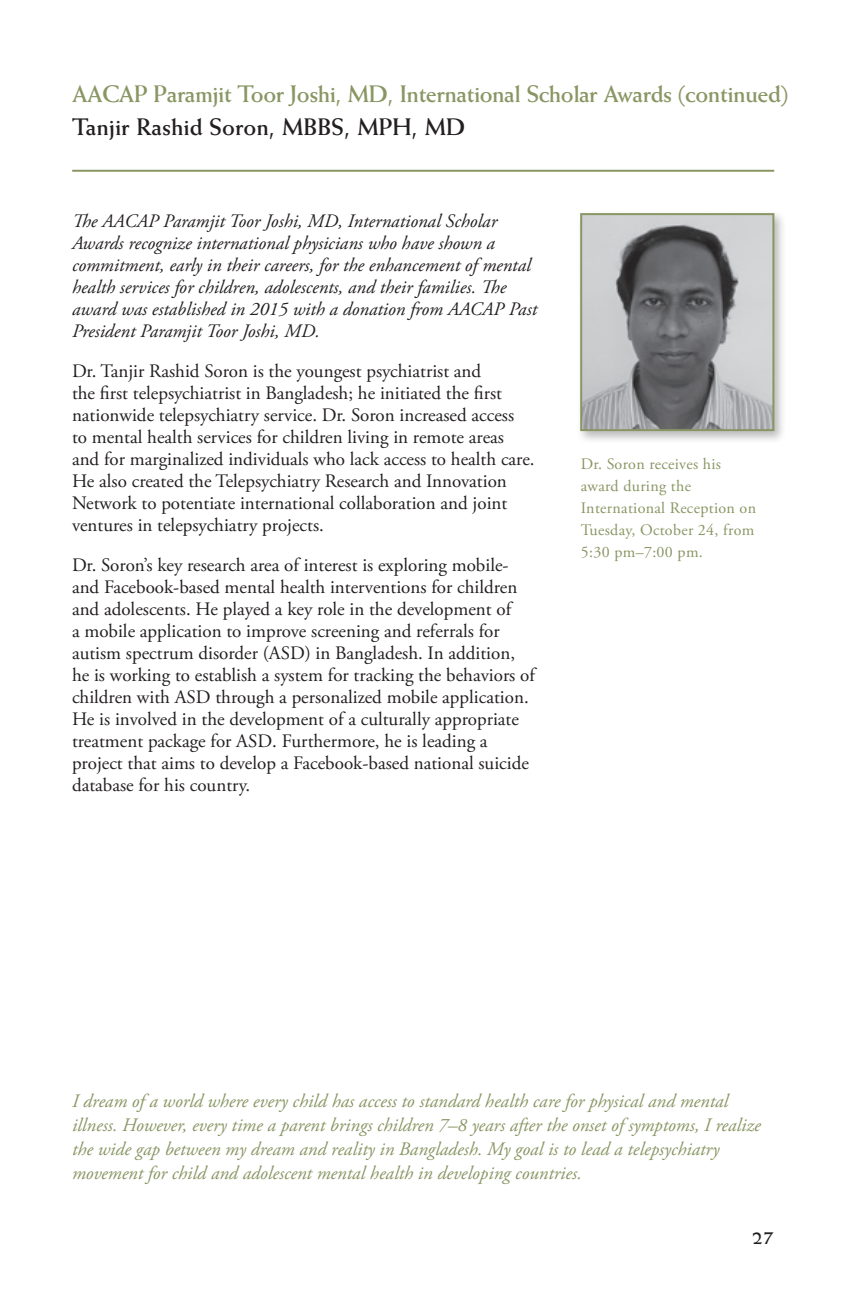
<style>
.page{position:relative;width:864px;height:1296px;background:#fff}
.page>*{position:absolute;margin:0;border:0;box-sizing:border-box;transform-origin:0 0}
.t1{font:700 24px "Weiss Std";letter-spacing:-.02em;color:#899664}
.t2{font:700 24px "Weiss Std";color:#231f20}
.t3{font:700 20px "Weiss Std";color:#231f20}
.t4{font:19px/22px "Adobe Garamond Pro";color:#231f20}
.t5{font:italic 19px/24px "Adobe Garamond Pro";color:#899664}
.t6{font:italic 19px/22px "Adobe Garamond Pro";color:#231f20}
.t7{font:16px/22px "Adobe Garamond Pro";letter-spacing:.02em;color:#899664}
</style>
<div class="page">
<hr style="left:72px;top:170px;width:702px;height:2px;background:#899664">
<div style="left:576px;top:209px;width:210px;height:234px;background:#231f20;opacity:.3"></div>
<img style="left:583px;top:216px;width:188px;height:212px">
<div style="left:580px;top:213px;width:194px;height:218px;border:2px solid #899664"></div>
<p class="t1" style="left:72px;top:80px;width:718px">AACAP Paramjit Toor Joshi, MD, International Scholar Awards (continued)</p>
<p class="t2" style="left:72px;top:113px;width:395px">Tanjir Rashid Soron, MBBS, MPH, MD</p>
<p class="t6" style="left:72px;top:210px;width:467px">The AACAP Paramjit Toor Joshi, MD, International Scholar Awards recognize international physicians who have shown a commitment, early in their careers, for the enhancement of mental health services for children, adolescents, and their families. The award was established in 2015 with a donation from AACAP Past President Paramjit Toor Joshi, MD.</p>
<p class="t4" style="left:72px;top:361px;width:464px">Dr. Tanjir Rashid Soron is the youngest psychiatrist and<br>the first telepsychiatrist in Bangladesh; he initiated the first nationwide telepsychiatry service. Dr. Soron increased access<br>to mental health services for children living in remote areas and for marginalized individuals who lack access to health care.<br>He also created the Telepsychiatry Research and Innovation Network to potentiate international collaboration and joint ventures in telepsychiatry projects.</p>
<p class="t4" style="left:72px;top:555px;width:464px">Dr. Soron’s key research area of interest is exploring mobile&shy;and Facebook-based mental health interventions for children and adolescents. He played a key role in the development of<br>a mobile application to improve screening and referrals for autism spectrum disorder (ASD) in Bangladesh. In addition, he is working to establish a system for tracking the behaviors of children with ASD through a personalized mobile application.<br>He is involved in the development of a culturally appropriate treatment package for ASD. Furthermore, he is leading a project that aims to develop a Facebook-based national suicide database for his country.</p>
<p class="t7" style="left:581px;top:454px;width:177px">Dr. Soron receives his award during the<br>International Reception on<br>Tuesday, October 24, from<br>5:30 pm–7:00 pm.</p>
<p class="t5" style="left:72px;top:1090px;width:690px">I dream of a world where every child has access to standard health care for physical and mental illness. However, every time a parent brings children 7–8 years after the onset of symptoms, I realize the wide gap between my dream and reality in Bangladesh. My goal is to lead a telepsychiatry movement for child and adolescent mental health in developing countries.</p>
<p class="t3" style="left:752px;top:1225px;width:24px">27</p>
</div>
